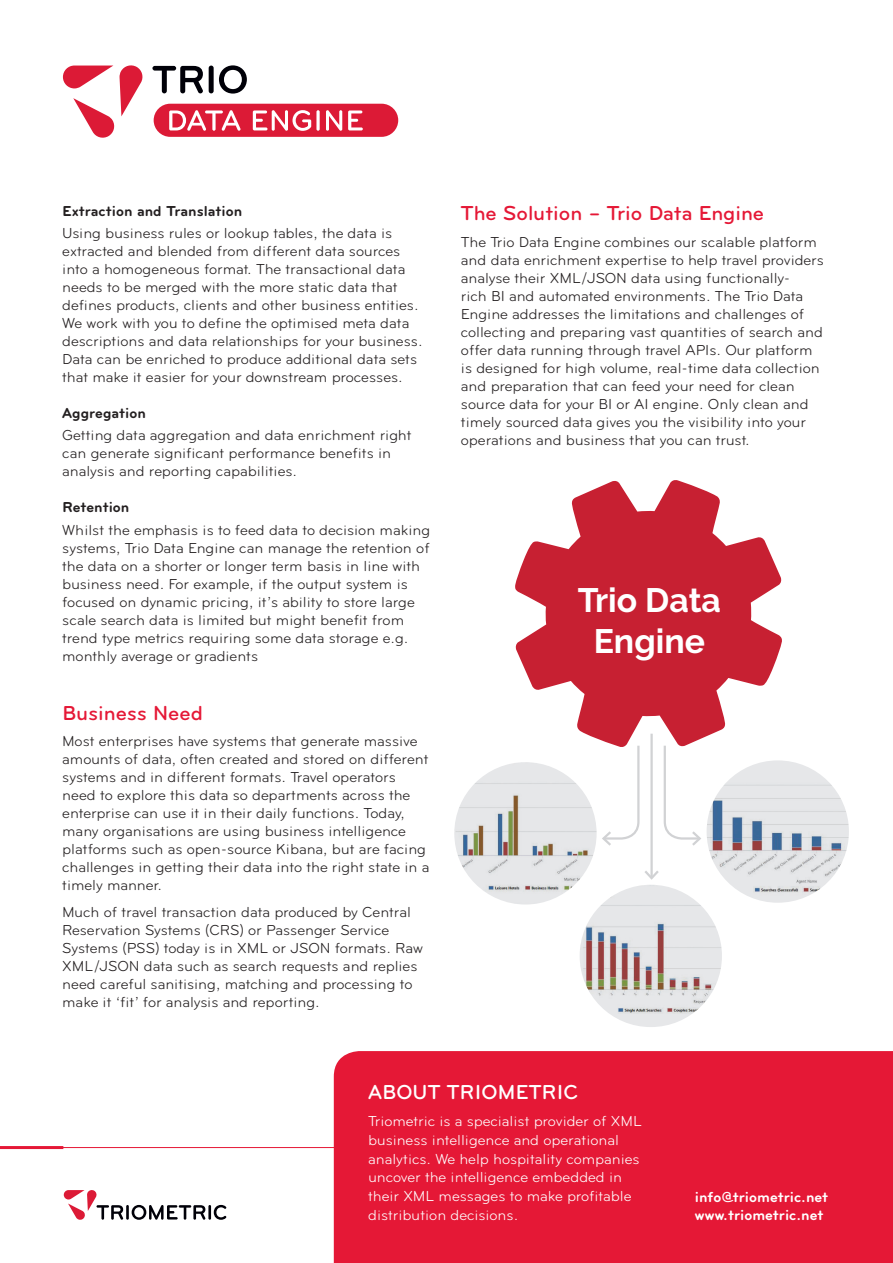
<style>
.page{position:relative;width:893px;height:1263px;background:#fff}
.page>*{position:absolute;margin:0;border:0;box-sizing:border-box;transform-origin:0 0}
.t1{font:700 33.75px/40.5px "Raleway";color:#fff;text-align:center}
.t2{font:500 21px "Bryant";color:#e51836}
.t3{font:500 21px "Bryant";color:#fff}
.t4{font:15px/18px "Bryant";color:#231f20}
.t5{font:15px/18.8px "Bryant";color:#fff}
.t6{font:700 15px "Bryant";color:#231f20}
.t7{font:700 15px/18px "Bryant";color:#fff}
</style>
<div class="page">
<hr style="left:0;top:1147px;width:893px;height:1px;background:#e51836">
<hr style="left:0;top:1146px;width:63px;height:3px;background:#e51836">
<hr style="left:126px;top:1205px;width:3px;height:15px;background:#000008">
<svg style="left:132px;top:1205px;width:73px;height:15px"></svg>
<hr style="left:208px;top:1205px;width:3px;height:15px;background:#000008">
<svg style="left:214px;top:1205px;width:12px;height:15px"></svg>
<svg style="left:64px;top:1190px;width:59px;height:30px"></svg>
<div style="left:334px;top:1051px;width:559px;height:212px;background:#e51836"></div>
<svg style="left:152px;top:66px;width:51px;height:27px"></svg>
<div style="left:209px;top:66px;width:5px;height:27px;background:#000008;border-radius:2px"></div>
<svg style="left:219px;top:65px;width:28px;height:29px"></svg>
<svg style="left:63px;top:65px;width:80px;height:73px"></svg>
<svg style="left:154px;top:104px;width:244px;height:33px;background:#e3485f"></svg>
<img style="left:454px;top:762px;width:143px;height:142px">
<img style="left:707px;top:760px;width:142px;height:137px">
<div style="left:580px;top:885px;width:142px;height:142px;background:#e6e7e9;border-radius:50%"></div>
<img style="left:580px;top:885px;width:142px;height:132px">
<hr style="left:650px;top:734px;width:3px;height:144px;background:#d1d2d4">
<svg style="left:645px;top:868px;width:14px;height:12px"></svg>
<svg style="left:515px;top:480px;width:267px;height:267px;fill:#c72032"></svg>
<svg style="left:600px;top:743px;width:41px;height:103px"></svg>
<svg style="left:662px;top:743px;width:41px;height:103px"></svg>
<p class="t6" style="left:62px;top:202px;width:181px">Extraction and Translation</p>
<p class="t4" style="left:62px;top:224px;width:362px">Using business rules or lookup tables, the data is extracted and blended from different data sources into a homogeneous format. The transactional data needs to be merged with the more static data that defines products, clients and other business entities.<br>We work with you to define the optimised meta data descriptions and data relationships for your business.<br>Data can be enriched to produce additional data sets that make it easier for your downstream processes.</p>
<p class="t6" style="left:62px;top:405px;width:85px">Aggregation</p>
<p class="t4" style="left:62px;top:426px;width:351px">Getting data aggregation and data enrichment right can generate significant performance benefits in analysis and reporting capabilities.</p>
<p class="t6" style="left:62px;top:499px;width:69px">Retention</p>
<p class="t4" style="left:62px;top:521px;width:369px">Whilst the emphasis is to feed data to decision making systems, Trio Data Engine can manage the retention of the data on a shorter or longer term basis in line with business need. For example, if the output system is focused on dynamic pricing, it’s ability to store large scale search data is limited but might benefit from trend type metrics requiring some data storage e.g. monthly average or gradients</p>
<h2 class="t2" style="left:62px;top:701px;width:142px">Business Need</h2>
<p class="t4" style="left:62px;top:732px;width:369px">Most enterprises have systems that generate massive amounts of data, often created and stored on different systems and in different formats. Travel operators need to explore this data so departments across the enterprise can use it in their daily functions. Today, many organisations are using business intelligence platforms such as open-source Kibana, but are facing challenges in getting their data into the right state in a timely manner.</p>
<p class="t4" style="left:62px;top:902px;width:362px">Much of travel transaction data produced by Central Reservation Systems (CRS) or Passenger Service Systems (PSS) today is in XML or JSON formats. Raw XML/JSON data such as search requests and replies need careful sanitising, matching and processing to make it ‘fit’ for analysis and reporting.</p>
<h2 class="t2" style="left:461px;top:202px;width:305px">The Solution – Trio Data Engine</h2>
<p class="t4" style="left:461px;top:233px;width:364px">The Trio Data Engine combines our scalable platform and data enrichment expertise to help travel providers analyse their XML/JSON data using functionally-<br>rich BI and automated environments. The Trio Data Engine addresses the limitations and challenges of collecting and preparing vast quantities of search and offer data running through travel APIs. Our platform is designed for high volume, real-time data collection and preparation that can feed your need for clean source data for your BI or AI engine. Only clean and timely sourced data gives you the visibility into your operations and business that you can trust.</p>
<h1 class="t1" style="left:578px;top:580px;width:145px">Trio Data<br>Engine</h1>
<h2 class="t3" style="left:368px;top:1080px;width:211px">ABOUT TRIOMETRIC</h2>
<p class="t5" style="left:368px;top:1112px;width:275px">Triometric is a specialist provider of XML business intelligence and operational analytics. We help hospitality companies uncover the intelligence embedded in their XML messages to make profitable distribution decisions.</p>
<p class="t7" style="left:695px;top:1188px;width:135px">info@triometric.net www.triometric.net</p>
</div>
